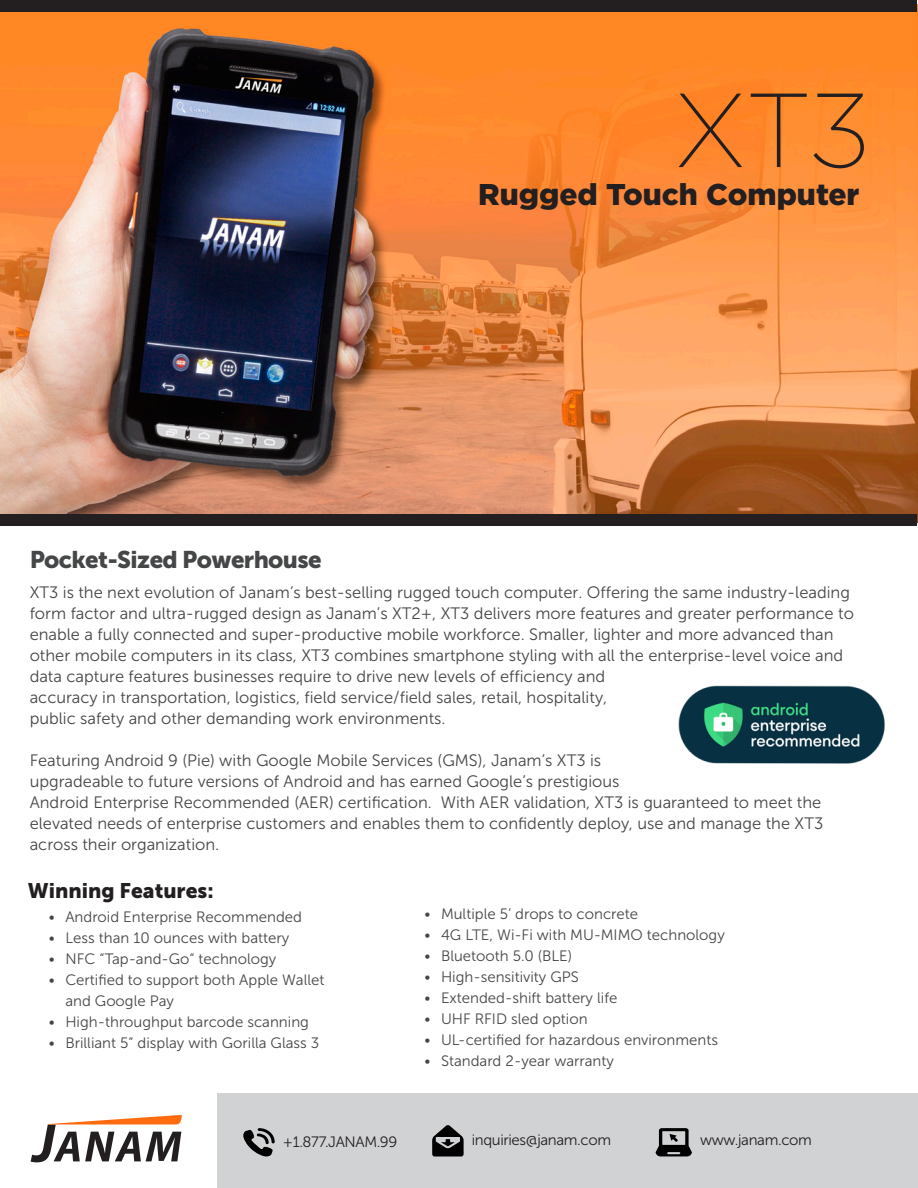
<style>
.page{position:relative;width:918px;height:1188px;background:#fff}
.page>*{position:absolute;margin:0;border:0;box-sizing:border-box;transform-origin:0 0}
.t1{font:200 105px "Gotham";color:#231f20}
.t2{font:900 30px "Gotham";color:#231f20}
.t3{font:24px "Museo Sans 900";letter-spacing:-.025em;color:#454647}
.t4{font:21px "Museo Sans 900";color:#231f20}
.t5{font:16.5px/21px "Museo Sans 300";color:#454647}
.t6{font:15px "Museo Sans 300";color:#454647}
.t7{font:15px "Museo Sans 300";letter-spacing:-.025em;color:#231f20}
</style>
<div class="page">
<img style="left:0;top:4px;width:918px;height:519px">
<div style="left:1px;top:514px;width:916px;height:11px;background:#231f20"></div>
<div style="left:1px;top:0;width:916px;height:11px;background:#231f20"></div>
<img style="left:678px;top:685px;width:207px;height:79px">
<div style="left:218px;top:1094px;width:700px;height:94px;background:#d1d2d4"></div>
<svg style="left:656px;top:1128px;width:36px;height:28px"></svg>
<svg style="left:243px;top:1128px;width:32px;height:29px"></svg>
<svg style="left:432px;top:1125px;width:32px;height:31px"></svg>
<svg style="left:31px;top:1115px;width:151px;height:47px"></svg>
<p class="t1" style="left:674px;top:65px;width:197px">XT3</p>
<p class="t2" style="left:478px;top:174px;width:383px">Rugged Touch Computer</p>
<p class="t3" style="left:30px;top:546px;width:294px">Pocket-Sized Powerhouse</p>
<p class="t5" style="left:30px;top:582px;width:826px">XT3 is the next evolution of Janam’s best-selling rugged touch computer. Offering the same industry-leading form factor and ultra-rugged design as Janam’s XT2+, XT3 delivers more features and greater performance to enable a fully connected and super-productive mobile workforce. Smaller, lighter and more advanced than other mobile computers in its class, XT3 combines smartphone styling with all the enterprise-level voice and data capture features businesses require to drive new levels of efficiency and<br>accuracy in transportation, logistics, field service/field sales, retail, hospitality,<br>public safety and other demanding work environments.</p>
<p class="t5" style="left:30px;top:750px;width:795px">Featuring Android 9 (Pie) with Google Mobile Services (GMS), Janam’s XT3 is<br>upgradeable to future versions of Android and has earned Google’s prestigious<br>Android Enterprise Recommended (AER) certification. With AER validation, XT3 is guaranteed to meet the elevated needs of enterprise customers and enables them to confidently deploy, use and manage the XT3 across their organization.</p>
<p class="t4" style="left:28px;top:879px;width:187px">Winning Features:</p>
<p class="t6" style="left:49px;top:909px;width:255px">• Android Enterprise Recommended</p>
<p class="t6" style="left:49px;top:930px;width:242px">• Less than 10 ounces with battery</p>
<p class="t6" style="left:49px;top:951px;width:229px">• NFC “Tap-and-Go“ technology</p>
<p class="t6" style="left:49px;top:972px;width:277px">• Certified to support both Apple Wallet</p>
<p class="t6" style="left:65px;top:993px;width:110px">and Google Pay</p>
<p class="t6" style="left:49px;top:1014px;width:262px">• High-throughput barcode scanning</p>
<p class="t6" style="left:49px;top:1035px;width:272px">• Brilliant 5” display with Gorilla Glass 3</p>
<p class="t6" style="left:424px;top:906px;width:215px">• Multiple 5’ drops to concrete</p>
<p class="t6" style="left:424px;top:927px;width:302px">• 4G LTE, Wi-Fi with MU-MIMO technology</p>
<p class="t6" style="left:424px;top:948px;width:149px">• Bluetooth 5.0 (BLE)</p>
<p class="t6" style="left:424px;top:969px;width:156px">• High-sensitivity GPS</p>
<p class="t6" style="left:424px;top:990px;width:194px">• Extended-shift battery life</p>
<p class="t6" style="left:424px;top:1011px;width:165px">• UHF RFID sled option</p>
<p class="t6" style="left:424px;top:1032px;width:295px">• UL-certified for hazardous environments</p>
<p class="t6" style="left:424px;top:1053px;width:191px">• Standard 2-year warranty</p>
<p class="t7" style="left:283px;top:1134px;width:116px">+1.877.JANAM.99</p>
<p class="t7" style="left:472px;top:1132px;width:141px">inquiries@janam.com</p>
<p class="t7" style="left:700px;top:1132px;width:113px">www.janam.com</p>
</div>
